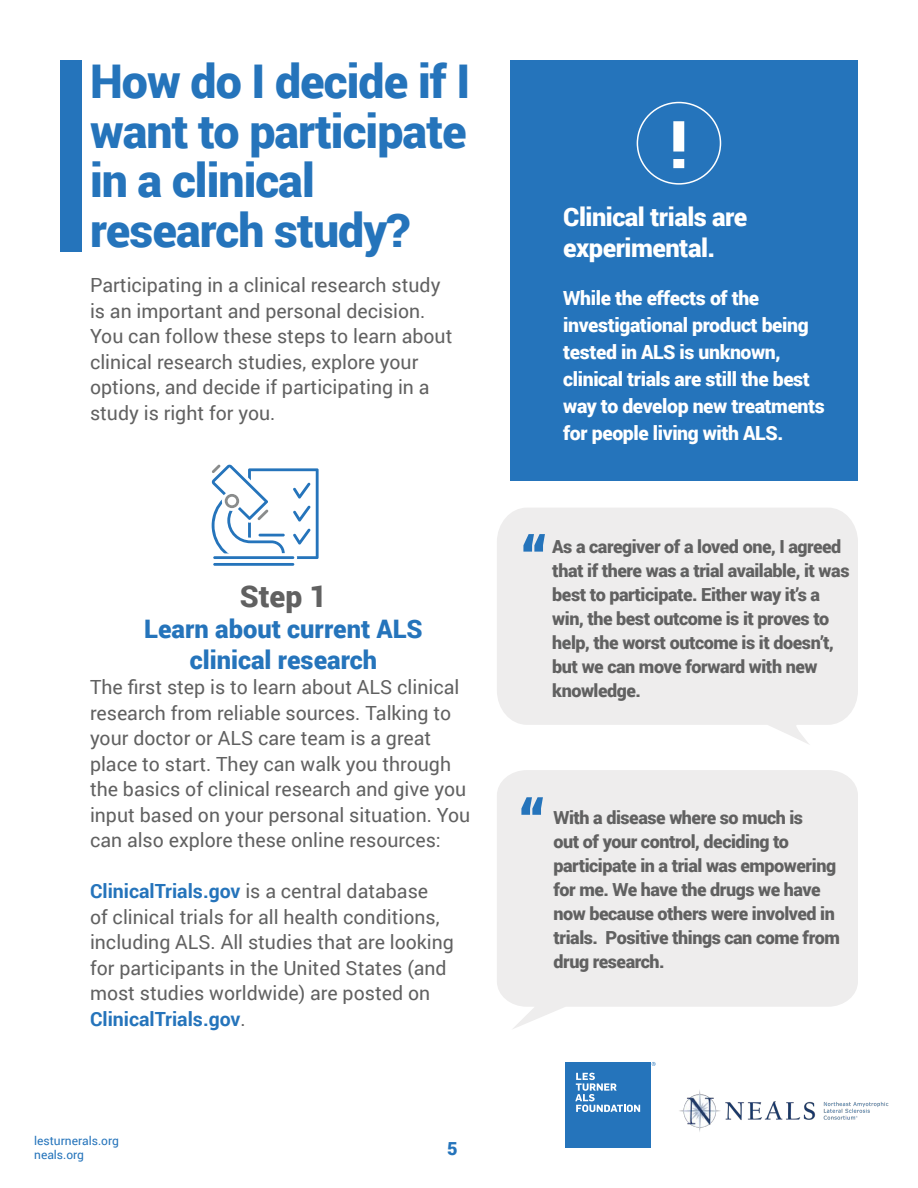
<style>
.page{position:relative;width:918px;height:1188px;background:#fff}
.page>*{position:absolute;margin:0;border:0;box-sizing:border-box;transform-origin:0 0}
.t1{font:900 66px "Roboto";color:#2574bb}
.t2{font:900 66px "Roboto";color:#fff}
.t3{font:900 46.5px/49.5px "Roboto";letter-spacing:-.02em;color:#2574bb}
.t4{font:900 30px "Roboto";color:#616161}
.t5{font:900 25.5px/30.6px "Roboto";color:#2574bb;text-align:center}
.t6{font:900 25.5px/30.6px "Roboto";letter-spacing:-.02em;color:#fff}
.t7{font:19.5px/25.5px "Roboto";color:#616161}
.t8{font:900 19.5px/27px "Roboto";letter-spacing:-.02em;color:#fff}
.t9{font:900 18px/24px "Roboto";letter-spacing:-.025em;color:#616161}
.t10{font:900 18px "Roboto";color:#2574bb}
.t11{font:12px/14.4px "Roboto";color:#2574bb}
.s1{font-weight:700;color:#2574bb}
</style>
<div class="page">
<svg style="left:497px;top:508px;width:361px;height:236px;background:#efeeee"></svg>
<div style="left:60px;top:60px;width:21px;height:192px;background:#2574bb"></div>
<svg style="left:497px;top:770px;width:361px;height:259px;background:#efeeee"></svg>
<svg style="left:211px;top:464px;width:108px;height:102px"></svg>
<div style="left:566px;top:1062px;width:85px;height:85px;background:#2574bb"></div>
<svg style="left:575px;top:1073px;width:65px;height:39px"></svg>
<svg style="left:652px;top:1062px;width:4px;height:4px"></svg>
<img style="left:679px;top:1090px;width:210px;height:42px">
<div style="left:510px;top:60px;width:348px;height:421px;background:#2574bb"></div>
<div style="left:637px;top:102px;width:84px;height:83px;border:2px solid #fff;border-radius:50%"></div>
<h2 class="t3" style="left:90px;top:55px;width:382px">How do I decide if I want to participate in a clinical research study?</h2>
<p class="t7" style="left:90px;top:272px;width:364px">Participating in a clinical research study is an important and personal decision.<br>You can follow these steps to learn about clinical research studies, explore your options, and decide if participating in a study is right for you.</p>
<h3 class="t4" style="left:240px;top:576px;width:89px">Step 1</h3>
<h3 class="t5" style="left:144px;top:613px;width:280px">Learn about current ALS clinical research</h3>
<p class="t7" style="left:90px;top:674px;width:382px">The first step is to learn about ALS clinical research from reliable sources. Talking to your doctor or ALS care team is a great place to start. They can walk you through the basics of clinical research and give you input based on your personal situation. You can also explore these online resources:</p>
<p class="t7" style="left:90px;top:878px;width:366px"><span class="s1">ClinicalTrials.gov</span> is a central database<br>of clinical trials for all health conditions, including ALS. All studies that are looking for participants in the United States (and most studies worldwide) are posted on <span class="s1">ClinicalTrials.gov</span>.</p>
<p class="t11" style="left:34px;top:1133px;width:86px">lesturnerals.org neals.org</p>
<p class="t10" style="left:447px;top:1136px;width:12px">5</p>
<h1 class="t2" style="left:670px;top:98px;width:20px">!</h1>
<h3 class="t6" style="left:563px;top:201px;width:186px">Clinical trials are experimental.</h3>
<p class="t8" style="left:563px;top:284px;width:263px">While the effects of the investigational product being tested in ALS is unknown, clinical trials are still the best way to develop new treatments for people living with ALS.</p>
<h1 class="t1" style="left:522px;top:514px;width:25px">“</h1>
<p class="t9" style="left:552px;top:533px;width:299px">As a caregiver of a loved one, I agreed that if there was a trial available, it was best to participate. Either way it’s a win, the best outcome is it proves to help, the worst outcome is it doesn’t, but we can move forward with new knowledge.</p>
<h1 class="t1" style="left:520px;top:777px;width:25px">“</h1>
<p class="t9" style="left:554px;top:805px;width:288px">With a disease where so much is<br>out of your control, deciding to participate in a trial was empowering for me. We have the drugs we have now because others were involved in trials. Positive things can come from drug research.</p>
</div>
